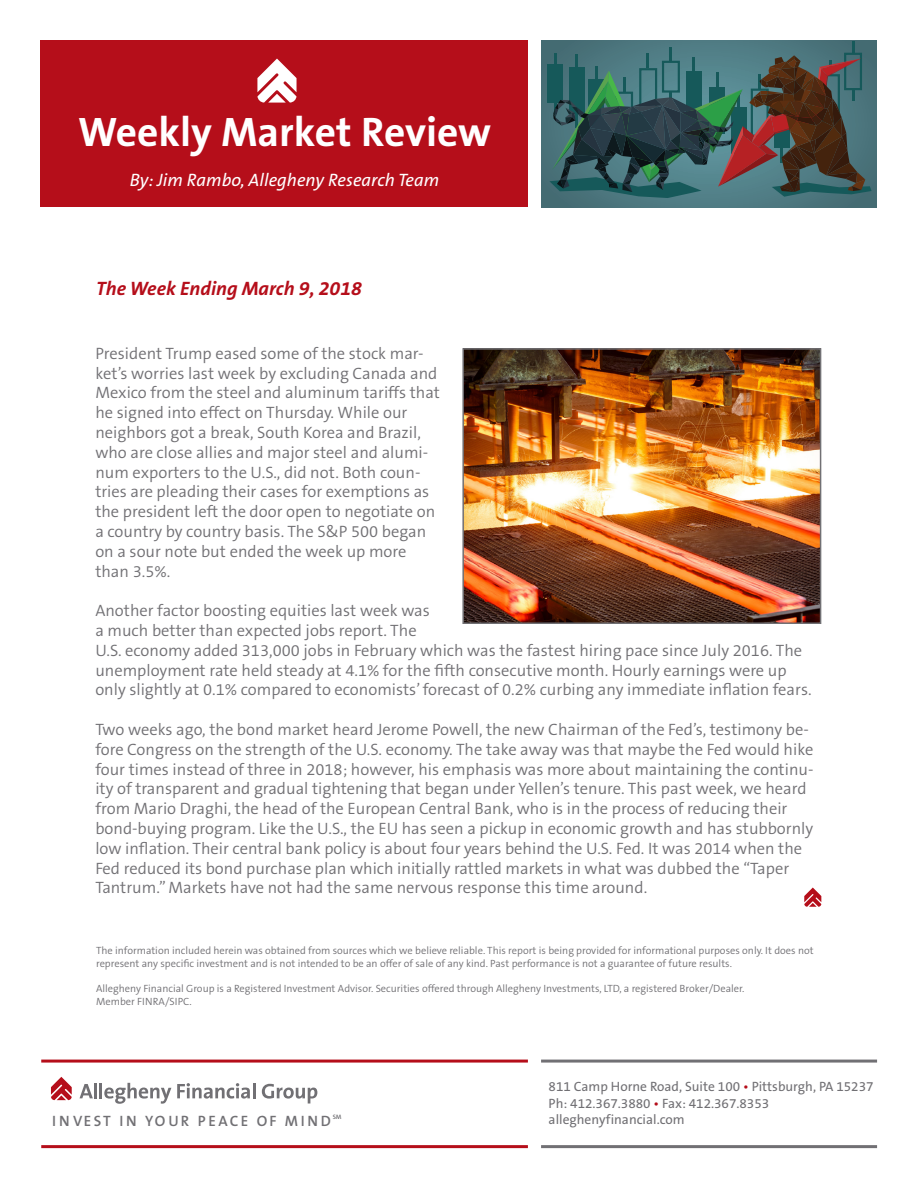
<style>
.page{position:relative;width:918px;height:1188px;background:#fff}
.page>*{position:absolute;margin:0;border:0;box-sizing:border-box;transform-origin:0 0}
.t1{font:700 41.4px "The Sans B7";color:#fff}
.t2{font:italic 700 19.5px "The Sans B7";color:#b50e1a}
.t3{font:italic 18px "The Sans B5 Plain";color:#fff}
.t4{font:300 16.5px/19.8px "The Sans B4";color:#717074}
.t5{font:600 15px "The Sans B6";letter-spacing:.17em;color:#717074}
.t6{font:13.5px "The Sans B5 Plain";color:#717074}
.t7{font:300 10.5px/12.6px "The Sans B4";color:#717074}
.t8{font:600 6.45px "The Sans B6";color:#717074}
.s1{color:#b50e1a}
</style>
<div class="page">
<div style="left:541px;top:41px;width:336px;height:166px;background:linear-gradient(to right,#4c757d,#4b757d)"></div>
<div style="left:547px;top:64px;width:16px;height:39px;background:#16595a"></div>
<svg style="left:549px;top:42px;width:323px;height:156px;background:#425c5b"></svg>
<div style="left:40px;top:40px;width:488px;height:167px;background:#b50e1a"></div>
<svg style="left:257px;top:59px;width:40px;height:44px"></svg>
<svg style="left:80px;top:1084px;width:13px;height:14px"></svg>
<hr style="left:94px;top:1083px;width:3px;height:15px;background:#717074">
<svg style="left:100px;top:1083px;width:71px;height:21px"></svg>
<svg style="left:177px;top:1083px;width:78px;height:16px"></svg>
<svg style="left:262px;top:1084px;width:55px;height:20px"></svg>
<svg style="left:51px;top:1077px;width:21px;height:23px"></svg>
<hr style="left:41px;top:1060px;width:487px;height:3px;background:#b50e1a">
<hr style="left:41px;top:1145px;width:487px;height:3px;background:#b50e1a">
<hr style="left:541px;top:1060px;width:336px;height:3px;background:#717074">
<hr style="left:541px;top:1145px;width:336px;height:3px;background:#717074">
<svg style="left:804px;top:888px;width:17px;height:19px"></svg>
<img style="left:465px;top:351px;width:353px;height:270px">
<div style="left:462px;top:348px;width:359px;height:276px;border:2px solid #717074"></div>
<p class="t1" style="left:78px;top:110px;width:415px">Weekly Market Review</p>
<p class="t3" style="left:130px;top:170px;width:311px">By: Jim Rambo, Allegheny Research Team</p>
<p class="t2" style="left:96px;top:278px;width:267px">The Week Ending March 9, 2018</p>
<p class="t4" style="left:95px;top:344px;width:346px">President Trump eased some of the stock mar&shy;ket’s worries last week by excluding Canada and Mexico from the steel and aluminum tariffs that he signed into effect on Thursday. While our neighbors got a break, South Korea and Brazil, who are close allies and major steel and alumi&shy;num exporters to the U.S., did not. Both coun&shy;tries are pleading their cases for exemptions as the president left the door open to negotiate on a country by country basis. The S&amp;P 500 began on a sour note but ended the week up more than 3.5%.</p>
<p class="t4" style="left:95px;top:601px;width:718px">Another factor boosting equities last week was<br>a much better than expected jobs report. The<br>U.S. economy added 313,000 jobs in February which was the fastest hiring pace since July 2016. The unemployment rate held steady at 4.1% for the fifth consecutive month. Hourly earnings were up only slightly at 0.1% compared to economists’ forecast of 0.2% curbing any immediate inflation fears.</p>
<p class="t4" style="left:95px;top:720px;width:720px">Two weeks ago, the bond market heard Jerome Powell, the new Chairman of the Fed’s, testimony be&shy;fore Congress on the strength of the U.S. economy. The take away was that maybe the Fed would hike four times instead of three in 2018; however, his emphasis was more about maintaining the continu&shy;ity of transparent and gradual tightening that began under Yellen’s tenure. This past week, we heard from Mario Draghi, the head of the European Central Bank, who is in the process of reducing their bond-buying program. Like the U.S., the EU has seen a pickup in economic growth and has stubbornly low inflation. Their central bank policy is about four years behind the U.S. Fed. It was 2014 when the Fed reduced its bond purchase plan which initially rattled markets in what was dubbed the “Taper Tantrum.” Markets have not had the same nervous response this time around.</p>
<p class="t7" style="left:96px;top:945px;width:719px">The information included herein was obtained from sources which we believe reliable. This report is being provided for informational purposes only. It does not represent any specific investment and is not intended to be an offer of sale of any kind. Past performance is not a guarantee of future results.</p>
<p class="t7" style="left:96px;top:982px;width:650px">Allegheny Financial Group is a Registered Investment Advisor. Securities offered through Allegheny Investments, LTD, a registered Broker/Dealer.<br>Member FINRA/SIPC.</p>
<p class="t5" style="left:52px;top:1113px;width:280px">INVEST IN YOUR PEACE OF MIND</p>
<p class="t8" style="left:333px;top:1113px;width:10px">SM</p>
<p class="t6" style="left:549px;top:1080px;width:326px">811 Camp Horne Road, Suite 100 <span class="s1">•</span> Pittsburgh, PA 15237</p>
<p class="t6" style="left:549px;top:1096px;width:222px">Ph: 412.367.3880 <span class="s1">•</span> Fax: 412.367.8353</p>
<p class="t6" style="left:549px;top:1112px;width:138px">alleghenyfinancial.com</p>
</div>
